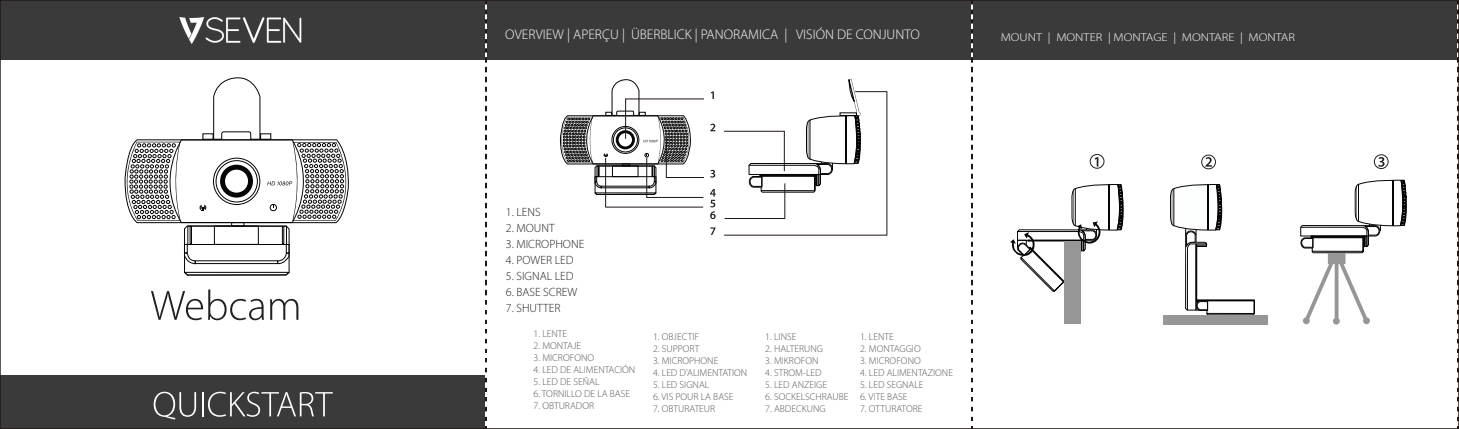
<style>
.page{position:relative;width:1459px;height:429px;background:#fff}
.page>*{position:absolute;margin:0;border:0;box-sizing:border-box;transform-origin:0 0}
.t1{font:300 14px "Myriad Pro";color:#fff}
.t2{font:300 12px "Myriad Pro";color:#231f20}
.t3{font:300 11.4px "Myriad Pro";color:#fff;scale:1.14 1}
.t4{font:300 10px "Myriad Pro";color:#57585a}
</style>
<div class="page">
<div style="left:0;top:0;width:1458px;height:60px;background:#393a39"></div>
<div style="left:0;top:375px;width:486px;height:54px;background:#393a39"></div>
<svg style="left:486px;top:2px;width:1px;height:425px"></svg>
<svg style="left:971px;top:2px;width:1px;height:425px"></svg>
<img style="left:179px;top:17px;width:123px;height:27px">
<svg style="left:560px;top:79px;width:136px;height:116px"></svg>
<svg style="left:124px;top:77px;width:225px;height:199px"></svg>
<svg style="left:748px;top:79px;width:115px;height:113px"></svg>
<hr style="left:625px;top:99px;width:1px;height:40px;background:#201613">
<hr style="left:625px;top:99px;width:79px;height:1px;background:#201613">
<hr style="left:784px;top:131px;width:1px;height:40px;background:#201613">
<hr style="left:724px;top:131px;width:60px;height:1px;background:#201613">
<hr style="left:784px;top:183px;width:1px;height:35px;background:#201613">
<hr style="left:724px;top:218px;width:61px;height:1px;background:#201613">
<hr style="left:886px;top:92px;width:1px;height:143px;background:#201613">
<hr style="left:724px;top:235px;width:163px;height:1px;background:#201613">
<hr style="left:666px;top:138px;width:1px;height:40px;background:#201613">
<hr style="left:666px;top:177px;width:38px;height:1px;background:#201613">
<hr style="left:855px;top:91px;width:32px;height:1px;background:#201613">
<hr style="left:646px;top:157px;width:1px;height:41px;background:#201613">
<hr style="left:646px;top:197px;width:57px;height:1px;background:#201613">
<hr style="left:605px;top:158px;width:1px;height:49px;background:#201613">
<hr style="left:605px;top:207px;width:98px;height:1px;background:#201613">
<svg style="left:711px;top:91px;width:3px;height:8px"></svg>
<svg style="left:710px;top:124px;width:5px;height:7px"></svg>
<svg style="left:710px;top:170px;width:5px;height:8px"></svg>
<svg style="left:1094px;top:157px;width:4px;height:10px"></svg>
<svg style="left:1205px;top:157px;width:6px;height:10px"></svg>
<svg style="left:1378px;top:157px;width:6px;height:10px"></svg>
<svg style="left:710px;top:189px;width:5px;height:30px"></svg>
<svg style="left:710px;top:227px;width:5px;height:8px"></svg>
<div style="left:1064px;top:241px;width:17px;height:82px;background:#969696"></div>
<svg style="left:1010px;top:184px;width:114px;height:108px"></svg>
<div style="left:1163px;top:315px;width:104px;height:9px;background:#969696"></div>
<svg style="left:1170px;top:184px;width:84px;height:141px"></svg>
<svg style="left:1300px;top:179px;width:107px;height:145px"></svg>
<div style="left:1089px;top:154px;width:15px;height:15px;border:1px solid #231f20;border-radius:50%"></div>
<div style="left:1201px;top:155px;width:14px;height:14px;border:1px solid #231f20;border-radius:50%"></div>
<div style="left:1373px;top:154px;width:15px;height:15px;border:1px solid #231f20;border-radius:50%"></div>
<svg style="left:151px;top:289px;width:113px;height:31px"></svg>
<svg style="left:270px;top:299px;width:28px;height:21px"></svg>
<svg style="left:154px;top:392px;width:42px;height:27px"></svg>
<hr style="left:202px;top:392px;width:2px;height:24px;background:#fff">
<svg style="left:208px;top:392px;width:125px;height:25px"></svg>
<h1 class="t1" style="left:505px;top:26px;width:416px">OVERVIEW | APERÇU | ÜBERBLICK | PANORAMICA | VISIÓN DE CONJUNTO</h1>
<p class="t3" style="left:1000px;top:30px;width:260px">MOUNT | MONTER | MONTAGE | MONTARE | MONTAR</p>
<p class="t2" style="left:506px;top:205px;width:36px">1. LENS</p>
<p class="t2" style="left:506px;top:221px;width:50px">2. MOUNT</p>
<p class="t2" style="left:506px;top:237px;width:80px">3. MICROPHONE</p>
<p class="t2" style="left:506px;top:253px;width:69px">4. POWER LED</p>
<p class="t2" style="left:506px;top:269px;width:69px">5. SIGNAL LED</p>
<p class="t2" style="left:506px;top:285px;width:73px">6. BASE SCREW</p>
<p class="t2" style="left:506px;top:301px;width:56px">7. SHUTTER</p>
<p class="t4" style="left:533px;top:327px;width:35px">1. LENTE</p>
<p class="t4" style="left:533px;top:339px;width:49px">2. MONTAJE</p>
<p class="t4" style="left:533px;top:351px;width:62px">3. MICROFONO</p>
<p class="t4" style="left:533px;top:363px;width:103px">4. LED DE ALIMENTACIÓN</p>
<p class="t4" style="left:533px;top:375px;width:67px">5. LED DE SEÑAL</p>
<p class="t4" style="left:533px;top:387px;width:98px">6. TORNILLO DE LA BASE</p>
<p class="t4" style="left:533px;top:399px;width:62px">7. OBTURADOR</p>
<p class="t4" style="left:653px;top:330px;width:48px">1. OBJECTIF</p>
<p class="t4" style="left:653px;top:342px;width:48px">2. SUPPORT</p>
<p class="t4" style="left:653px;top:354px;width:67px">3. MICROPHONE</p>
<p class="t4" style="left:653px;top:366px;width:96px">4. LED D'ALIMENTATION</p>
<p class="t4" style="left:653px;top:378px;width:58px">5. LED SIGNAL</p>
<p class="t4" style="left:653px;top:390px;width:82px">6. VIS POUR LA BASE</p>
<p class="t4" style="left:653px;top:402px;width:64px">7. OBTURATEUR</p>
<p class="t4" style="left:765px;top:330px;width:33px">1. LINSE</p>
<p class="t4" style="left:765px;top:342px;width:59px">2. HALTERUNG</p>
<p class="t4" style="left:765px;top:354px;width:55px">3. MIKROFON</p>
<p class="t4" style="left:765px;top:366px;width:58px">4. STROM-LED</p>
<p class="t4" style="left:765px;top:378px;width:63px">5. LED ANZEIGE</p>
<p class="t4" style="left:765px;top:390px;width:85px">6. SOCKELSCHRAUBE</p>
<p class="t4" style="left:765px;top:402px;width:62px">7. ABDECKUNG</p>
<p class="t4" style="left:860px;top:331px;width:35px">1. LENTE</p>
<p class="t4" style="left:860px;top:343px;width:62px">2. MONTAGGIO</p>
<p class="t4" style="left:860px;top:355px;width:62px">3. MICROFONO</p>
<p class="t4" style="left:860px;top:367px;width:94px">4. LED ALIMENTAZIONE</p>
<p class="t4" style="left:860px;top:379px;width:65px">5. LED SEGNALE</p>
<p class="t4" style="left:860px;top:391px;width:49px">6. VITE BASE</p>
<p class="t4" style="left:860px;top:403px;width:64px">7. OTTURATORE</p>
</div>
